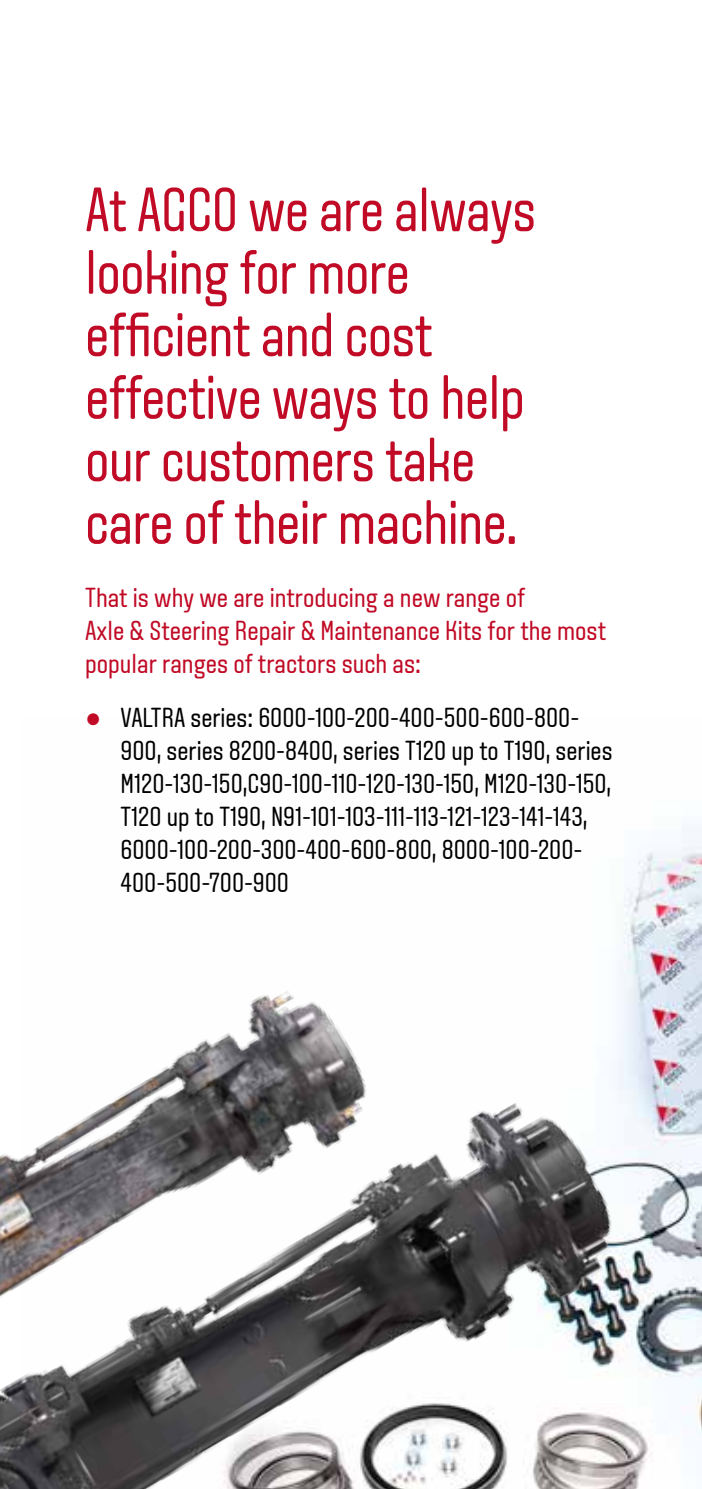
<style>
.page{position:relative;width:702px;height:1489px;background:#fff}
.page>*{position:absolute;margin:0;border:0;box-sizing:border-box;transform-origin:0 0}
.t1{font:62.5px/62.5px "VALTRA Aveny T";letter-spacing:-.01em;color:#c10a25;scale:.94 1}
.t2{font:27.5px/33px "VALTRA Aveny T";color:#000}
.t3{font:27.5px/33px "VALTRA Aveny T";color:#c10a25}
.s1{font-family:"Arial";color:#c10a25}
</style>
<div class="page">
<img style="left:619px;top:826px;width:83px;height:170px">
<img style="left:0;top:996px;width:702px;height:492px">
<h1 class="t1" style="left:85px;top:178px;width:481px">At AGCO we are always looking for more efficient and cost effective ways to help our customers take care of their machine.</h1>
<p class="t3" style="left:85px;top:580px;width:522px">That is why we are introducing a new range of<br>Axle &amp; Steering Repair &amp; Maintenance Kits for the most popular ranges of tractors such as:</p>
<p class="t2" style="left:120px;top:700px;width:493px;text-indent:-35px"><span class="s1">●</span> VALTRA series: 6000-100-200-400-500-600-800- 900, series 8200-8400, series T120 up to T190, series M120-130-150,C90-100-110-120-130-150, M120-130-150, T120 up to T190, N91-101-103-111-113-121-123-141-143, 6000-100-200-300-400-600-800, 8000-100-200- 400-500-700-900</p>
</div>
